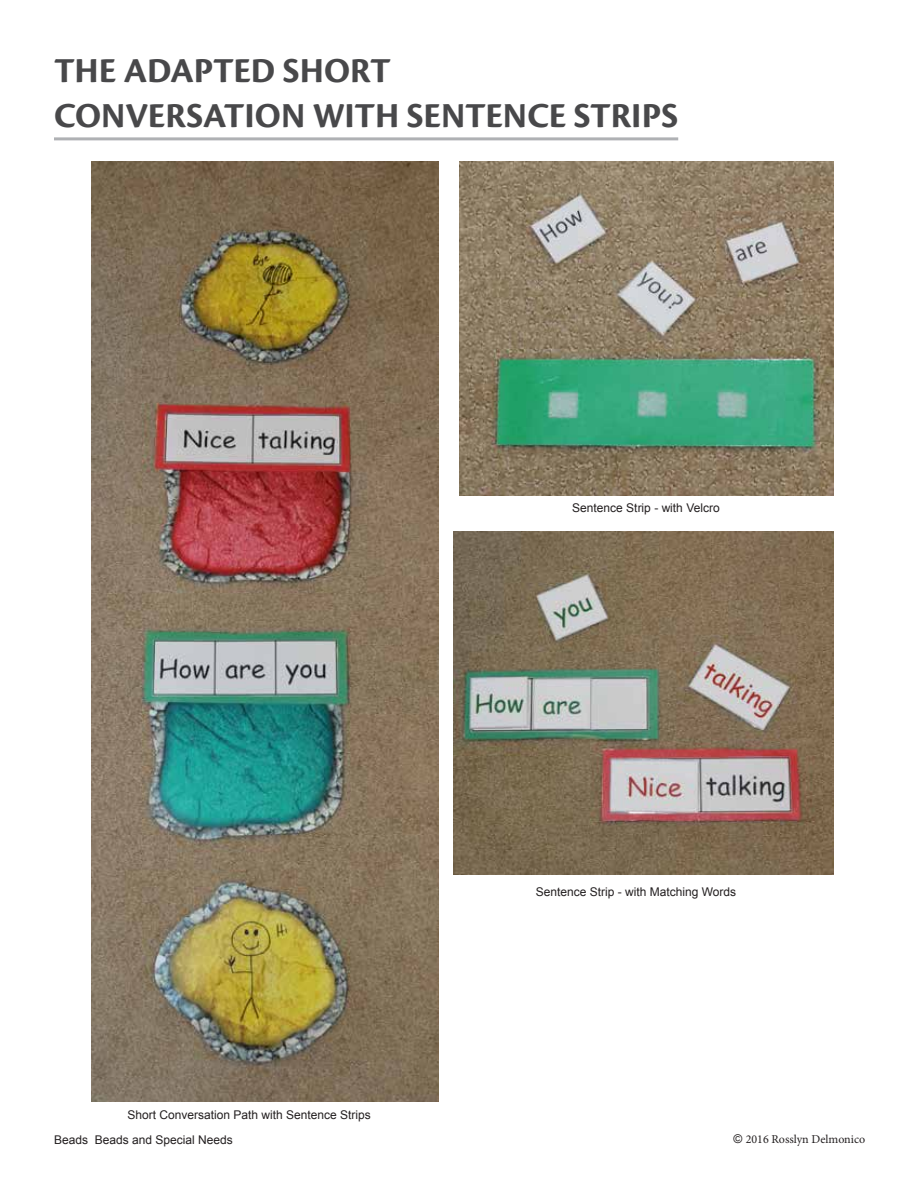
<style>
.page{position:relative;width:918px;height:1188px;background:#fff}
.page>*{position:absolute;margin:0;border:0;box-sizing:border-box;transform-origin:0 0}
.t1{font:700 36.45px/45px "Cronos Pro";letter-spacing:-.005em;color:#48484a}
.t2{font:12px/24.9px "Arial";color:#231f20}
.t3{font:12px "Minion Pro";color:#231f20}
.s1{font-family:"Arial"}
</style>
<div class="page">
<div style="left:54px;top:137px;width:624px;height:3px;border:2px solid #afb1b4"></div>
<img style="left:92px;top:161px;width:346px;height:941px">
<img style="left:459px;top:161px;width:374px;height:334px">
<img style="left:454px;top:531px;width:379px;height:343px">
<h1 class="t1" style="left:54px;top:49px;width:626px">THE ADAPTED SHORT<br>CONVERSATION WITH SENTENCE STRIPS</h1>
<p class="t2" style="left:572px;top:495px;width:149px">Sentence Strip - with Velcro</p>
<p class="t2" style="left:54px;top:1102px;width:318px;text-indent:73px">Short Conversation Path with Sentence Strips<br>Beads Beads and Special Needs</p>
<p class="t2" style="left:536px;top:880px;width:202px">Sentence Strip - with Matching Words</p>
<p class="t3" style="left:734px;top:1131px;width:133px"><span class="s1">©</span> 2016 Rosslyn Delmonico</p>
</div>
